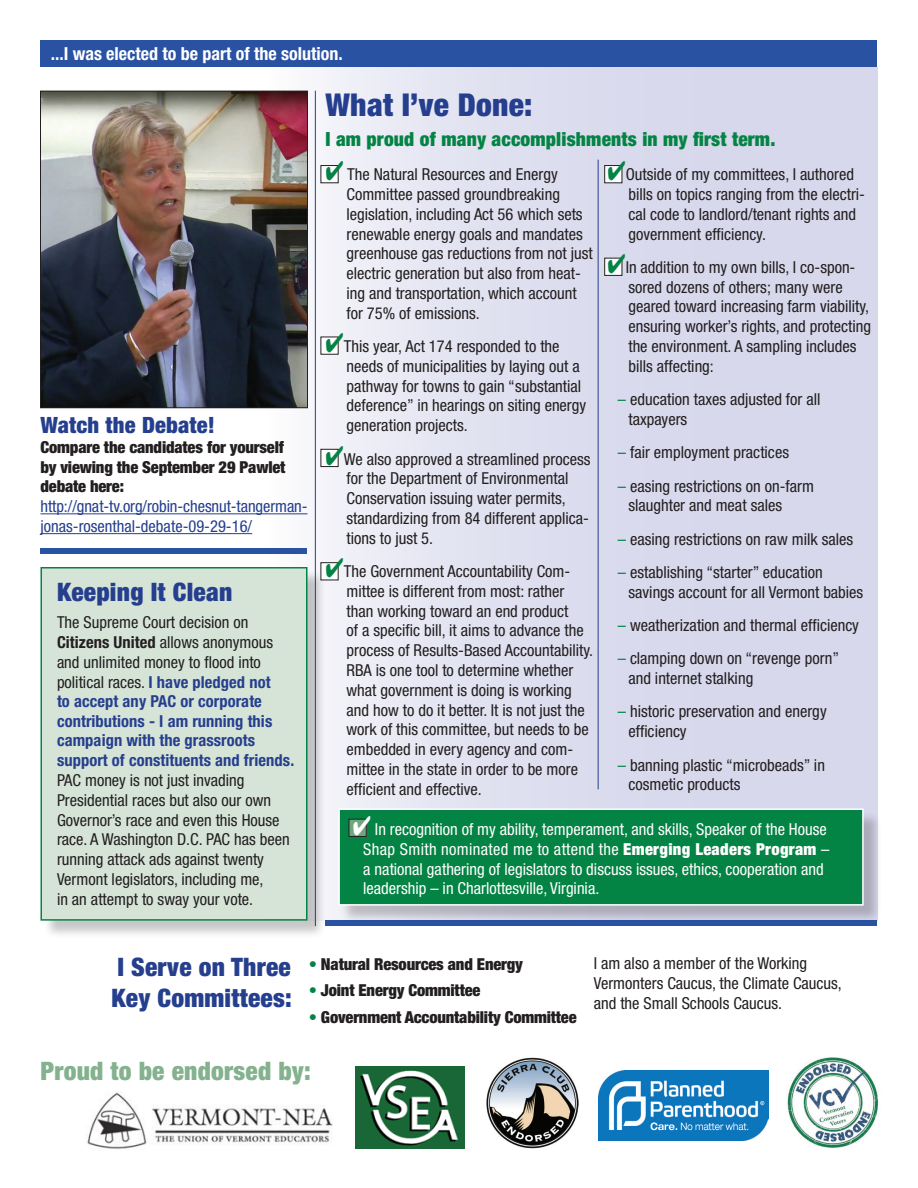
<style>
.page{position:relative;width:918px;height:1188px;background:#fff}
.page>*{position:absolute;margin:0;border:0;box-sizing:border-box;transform-origin:0 0}
.t1{font:900 condensed 31.5px "Helvetica Neue";letter-spacing:.01em;color:#253f8e}
.t2{font:900 condensed 25.5px/30.6px "Helvetica Neue";letter-spacing:.01em;color:#253f8e}
.t3{font:900 condensed 25.5px "Helvetica Neue";letter-spacing:.01em;color:#84b28e}
.t4{font:900 condensed 22.5px "Helvetica Neue";letter-spacing:.01em;color:#253f8e}
.t5{font:900 condensed 19.5px "Helvetica Neue";letter-spacing:.01em;color:#048444}
.t6{font:700 condensed 18px "Helvetica Neue";color:#fff}
.t7{font:condensed 16.5px/19.8px "Helvetica Neue";color:#231f20}
.t8{font:condensed 16.5px/19.8px "Helvetica Neue";color:#fff}
.t9{font:700 condensed 16.5px/19.6px "Helvetica Neue";letter-spacing:.005em;color:#253f8e}
.t10{font:900 condensed 16.5px/19.8px "Helvetica Neue";letter-spacing:-.01em;color:#231f20;text-align:justify}
.t11{font:condensed 16.5px/19.8px "Helvetica Neue";letter-spacing:-.005em;color:#253f8e}
.s1{font-weight:400;color:#231f20}
.s2{color:#231f20}
.s3{color:#048444}
.s4{font-weight:900}
</style>
<div class="page">
<div style="left:269px;top:68px;width:609px;height:853px;background:linear-gradient(to right,#f0f1f7,#cfd0e8)"></div>
<div style="left:40px;top:40px;width:838px;height:28px;background:#2a52a3"></div>
<div style="left:326px;top:921px;width:552px;height:5px;background:#2a52a3"></div>
<div style="left:40px;top:549px;width:268px;height:5px;background:#2a52a3"></div>
<hr style="left:315px;top:91px;width:1px;height:835px;background:#253f8e">
<hr style="left:598px;top:160px;width:1px;height:629px;background:#253f8e">
<div style="left:43px;top:569px;width:283px;height:370px;background:#231f20;opacity:.25"></div>
<div style="left:40px;top:567px;width:268px;height:354px;background:#d6e4d7;border:2px solid #048444"></div>
<img style="left:42px;top:93px;width:264px;height:313px">
<div style="left:40px;top:91px;width:268px;height:317px;border:1px solid #231f20"></div>
<hr style="left:40px;top:513px;width:268px;height:1px;background:#253f8e">
<hr style="left:40px;top:533px;width:212px;height:1px;background:#253f8e">
<div style="left:341px;top:811px;width:541px;height:113px;background:#231f20;opacity:.25"></div>
<div style="left:338px;top:808px;width:526px;height:98px;background:#048444;border:2px solid #fff"></div>
<img style="left:86px;top:1092px;width:247px;height:57px">
<img style="left:356px;top:1066px;width:108px;height:83px">
<img style="left:486px;top:1057px;width:93px;height:92px">
<img style="left:787px;top:1057px;width:92px;height:91px">
<img style="left:598px;top:1071px;width:170px;height:69px">
<div style="left:321px;top:337px;width:17px;height:17px;background:#fff"></div>
<div style="left:321px;top:449px;width:17px;height:18px;background:#fff"></div>
<div style="left:321px;top:449px;width:17px;height:18px;border:1px solid #231f20"></div>
<div style="left:321px;top:563px;width:17px;height:17px;background:#fff"></div>
<div style="left:321px;top:562px;width:17px;height:18px;border:1px solid #231f20"></div>
<div style="left:321px;top:166px;width:17px;height:17px;background:#fff"></div>
<div style="left:321px;top:165px;width:17px;height:18px;border:1px solid #231f20"></div>
<div style="left:605px;top:166px;width:17px;height:17px;background:#fff"></div>
<div style="left:604px;top:165px;width:18px;height:18px;border:1px solid #231f20"></div>
<div style="left:605px;top:258px;width:17px;height:17px;background:#fff"></div>
<div style="left:604px;top:258px;width:18px;height:18px;border:1px solid #231f20"></div>
<div style="left:349px;top:819px;width:17px;height:17px;background:#6ea77e"></div>
<div style="left:349px;top:819px;width:17px;height:18px;border:1px solid #231f20"></div>
<p class="t6" style="left:51px;top:43px;width:293px">...I was elected to be part of the solution.</p>
<h1 class="t1" style="left:326px;top:86px;width:209px">What I’ve Done:</h1>
<p class="t5" style="left:326px;top:127px;width:451px">I am proud of many accomplishments in my first term.</p>
<h3 class="t4" style="left:40px;top:411px;width:176px">Watch the Debate!</h3>
<p class="t10" style="left:40px;top:437px;width:246px">Compare the candidates for yourself by viewing the September 29 Pawlet debate here:</p>
<p class="t11" style="left:40px;top:496px;width:269px">http://gnat-tv.org/robin-chesnut-tangerman&shy;jonas-rosenthal-debate-09-29-16/</p>
<h2 class="t2" style="left:57px;top:576px;width:177px">Keeping It Clean</h2>
<p class="t9" style="left:57px;top:613px;width:239px"><span class="s1">The Supreme Court decision on<br></span><span class="s2">Citizens United</span> <span class="s1">allows anonymous and unlimited money to flood into political races.</span> I have pledged not<br>to accept any PAC or corporate contributions - I am running this campaign with the grassroots support of constituents and friends.</p>
<p class="t7" style="left:57px;top:770px;width:234px">PAC money is not just invading Presidential races but also our own Governor’s race and even this House race. A Washington D.C. PAC has been running attack ads against twenty Vermont legislators, including me,<br>in an attempt to sway your vote.</p>
<p class="t7" style="left:347px;top:164px;width:248px;text-indent:-21px"><span class="s3">✔</span> The Natural Resources and Energy Committee passed groundbreaking legislation, including Act 56 which sets renewable energy goals and mandates greenhouse gas reductions from not just electric generation but also from heat&shy;ing and transportation, which account for 75% of emissions.</p>
<p class="t7" style="left:347px;top:336px;width:241px;text-indent:-21px"><span class="s3">✔</span>This year, Act 174 responded to the needs of municipalities by laying out a pathway for towns to gain “substantial deference” in hearings on siting energy generation projects.</p>
<p class="t7" style="left:347px;top:449px;width:246px;text-indent:-21px"><span class="s3">✔</span>We also approved a streamlined process for the Department of Environmental Conservation issuing water permits, standardizing from 84 different applica&shy;tions to just 5.</p>
<p class="t7" style="left:347px;top:561px;width:248px;text-indent:-21px"><span class="s3">✔</span>The Government Accountability Com&shy;mittee is different from most: rather than working toward an end product<br>of a specific bill, it aims to advance the process of Results-Based Accountability.<br>RBA is one tool to determine whether what government is doing is working and how to do it better. It is not just the work of this committee, but needs to be embedded in every agency and com&shy;mittee in the state in order to be more efficient and effective.</p>
<p class="t7" style="left:628px;top:164px;width:238px;text-indent:-21px"><span class="s3">✔</span>Outside of my committees, I authored bills on topics ranging from the electri&shy;cal code to landlord/tenant rights and government efficiency.</p>
<p class="t7" style="left:628px;top:257px;width:244px;text-indent:-21px"><span class="s3">✔</span>In addition to my own bills, I co-spon&shy;sored dozens of others; many were geared toward increasing farm viability, ensuring worker’s rights, and protecting the environment. A sampling includes bills affecting:</p>
<p class="t7" style="left:628px;top:389px;width:194px;text-indent:-10px"><span class="s3">–</span> education taxes adjusted for all taxpayers</p>
<p class="t7" style="left:618px;top:442px;width:173px"><span class="s3">–</span> fair employment practices</p>
<p class="t7" style="left:628px;top:476px;width:187px;text-indent:-10px"><span class="s3">–</span> easing restrictions on on-farm slaughter and meat sales</p>
<p class="t7" style="left:618px;top:529px;width:237px"><span class="s3">–</span> easing restrictions on raw milk sales</p>
<p class="t7" style="left:628px;top:562px;width:236px;text-indent:-10px"><span class="s3">–</span> establishing “starter” education savings account for all Vermont babies</p>
<p class="t7" style="left:618px;top:615px;width:242px"><span class="s3">–</span> weatherization and thermal efficiency</p>
<p class="t7" style="left:628px;top:649px;width:212px;text-indent:-10px"><span class="s3">–</span> clamping down on “revenge porn” and internet stalking</p>
<p class="t7" style="left:628px;top:702px;width:200px;text-indent:-10px"><span class="s3">–</span> historic preservation and energy efficiency</p>
<p class="t7" style="left:628px;top:755px;width:198px;text-indent:-10px"><span class="s3">–</span> banning plastic “microbeads” in cosmetic products</p>
<p class="t8" style="left:363px;top:819px;width:468px;text-indent:-11px">✔ In recognition of my ability, temperament, and skills, Speaker of the House Shap Smith nominated me to attend the <span class="s4">Emerging Leaders Program</span> – a national gathering of legislators to discuss issues, ethics, cooperation and leadership – in Charlottesville, Virginia.</p>
<h2 class="t2" style="left:112px;top:951px;width:182px">I Serve on Three<br>Key Committees:</h2>
<p class="t10" style="left:309px;top:954px;width:216px"><span class="s3">•</span> Natural Resources and Energy</p>
<p class="t10" style="left:309px;top:980px;width:173px"><span class="s3">•</span> Joint Energy Committee</p>
<p class="t10" style="left:309px;top:1007px;width:269px"><span class="s3">•</span> Government Accountability Committee</p>
<h2 class="t3" style="left:40px;top:1055px;width:272px">Proud to be endorsed by:</h2>
<p class="t7" style="left:594px;top:953px;width:250px">I am also a member of the Working<br>Vermonters Caucus, the Climate Caucus, and the Small Schools Caucus.</p>
</div>
